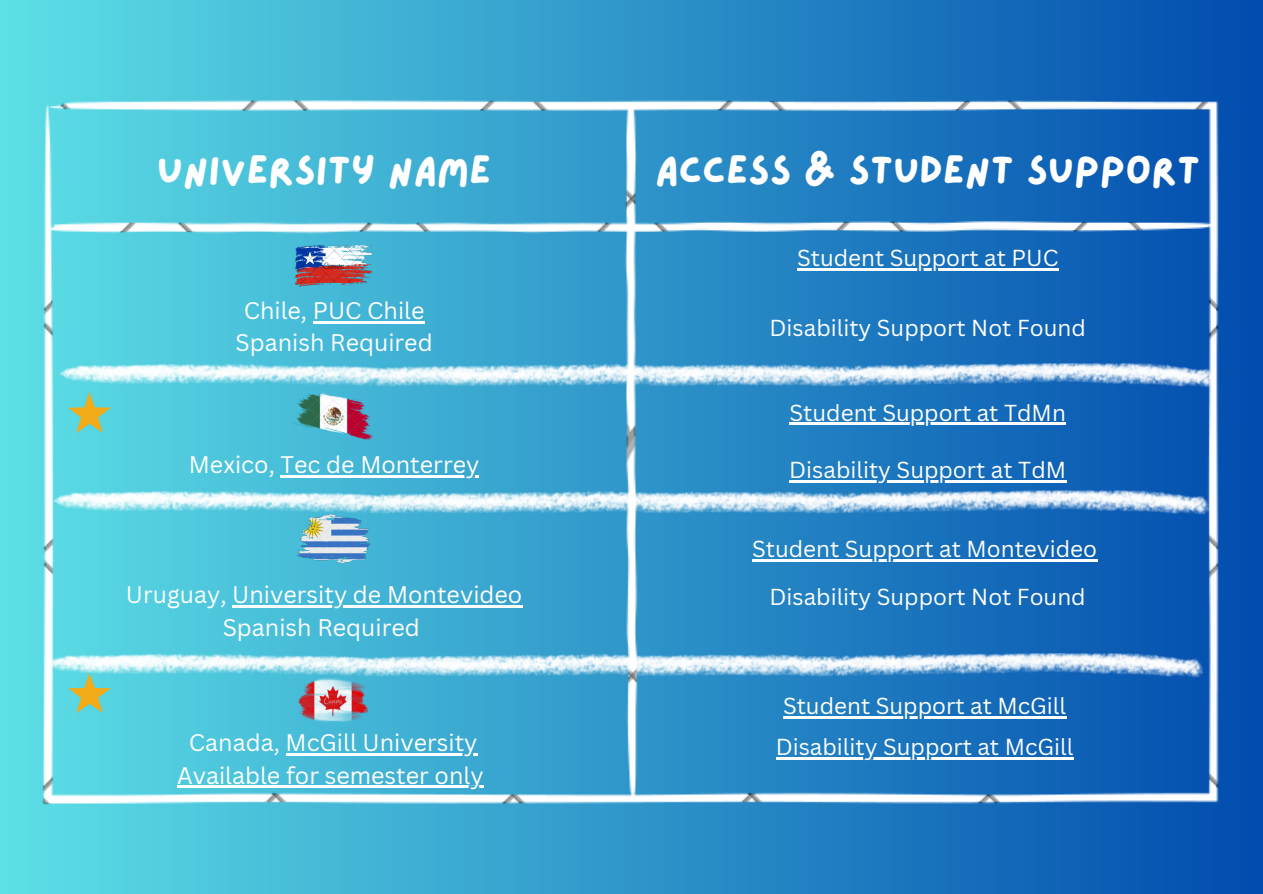
<style>
.page{position:relative;width:1263px;height:894px;background:#fff}
.page>*{position:absolute;margin:0;border:0;box-sizing:border-box;transform-origin:0 0}
.t1{font:40.5px "Lazydog";color:#fff}
.t2{font:23.4px "Canva Sans";color:#fff}
.t3{font:22.5px "Canva Sans";color:#fff}
</style>
<div class="page">
<div style="left:0;top:0;width:1263px;height:893px;background:linear-gradient(to right,#5de0e6,#014bad)"></div>
<img style="left:35px;top:69px;width:1192px;height:735px">
<svg style="left:36px;top:363px;width:1204px;height:25px"></svg>
<svg style="left:29px;top:489px;width:1205px;height:26px"></svg>
<svg style="left:23px;top:652px;width:1204px;height:26px"></svg>
<img style="left:295px;top:245px;width:78px;height:42px">
<img style="left:293px;top:393px;width:80px;height:46px">
<img style="left:298px;top:514px;width:73px;height:48px">
<img style="left:297px;top:677px;width:71px;height:47px">
<hr style="left:313px;top:321px;width:112px;height:2px;background:#fff">
<hr style="left:797px;top:269px;width:262px;height:2px;background:#fff">
<hr style="left:281px;top:474px;width:198px;height:3px;background:#fff">
<hr style="left:789px;top:422px;width:263px;height:3px;background:#fff">
<hr style="left:1052px;top:422px;width:14px;height:3px;background:#fff">
<hr style="left:789px;top:480px;width:277px;height:2px;background:#fff">
<hr style="left:232px;top:605px;width:290px;height:2px;background:#fff">
<hr style="left:752px;top:558px;width:345px;height:3px;background:#fff">
<hr style="left:286px;top:753px;width:191px;height:2px;background:#fff">
<hr style="left:177px;top:785px;width:307px;height:2px;background:#fff">
<hr style="left:783px;top:716px;width:283px;height:2px;background:#fff">
<hr style="left:776px;top:756px;width:298px;height:2px;background:#fff">
<img style="left:69px;top:672px;width:41px;height:40px">
<img style="left:69px;top:393px;width:41px;height:39px">
<p class="t1" style="left:157px;top:150px;width:336px">UNIVERSITY NAME</p>
<p class="t1" style="left:655px;top:150px;width:547px">ACCESS &amp; STUDENT SUPPORT</p>
<p class="t2" style="left:244px;top:293px;width:182px">Chile, PUC Chile</p>
<p class="t2" style="left:236px;top:326px;width:199px">Spanish Required</p>
<p class="t2" style="left:189px;top:447px;width:292px">Mexico, Tec de Monterrey</p>
<h1 class="t2" style="left:126px;top:578px;width:398px">Uruguay, University de Montevideo</h1>
<p class="t2" style="left:223px;top:610px;width:199px">Spanish Required</p>
<p class="t2" style="left:189px;top:725px;width:290px">Canada, McGill University</p>
<p class="t2" style="left:177px;top:758px;width:308px">Available for semester only</p>
<p class="t3" style="left:797px;top:242px;width:263px">Student Support at PUC</p>
<p class="t3" style="left:769px;top:311px;width:318px">Disability Support Not Found</p>
<p class="t3" style="left:789px;top:396px;width:278px">Student Support at TdMn</p>
<p class="t3" style="left:789px;top:454px;width:278px">Disability Support at TdM</p>
<p class="t3" style="left:752px;top:532px;width:346px">Student Support at Montevideo</p>
<p class="t3" style="left:769px;top:581px;width:318px">Disability Support Not Found</p>
<p class="t3" style="left:783px;top:689px;width:285px">Student Support at McGill</p>
<p class="t3" style="left:776px;top:730px;width:299px">Disability Support at McGill</p>
</div>
